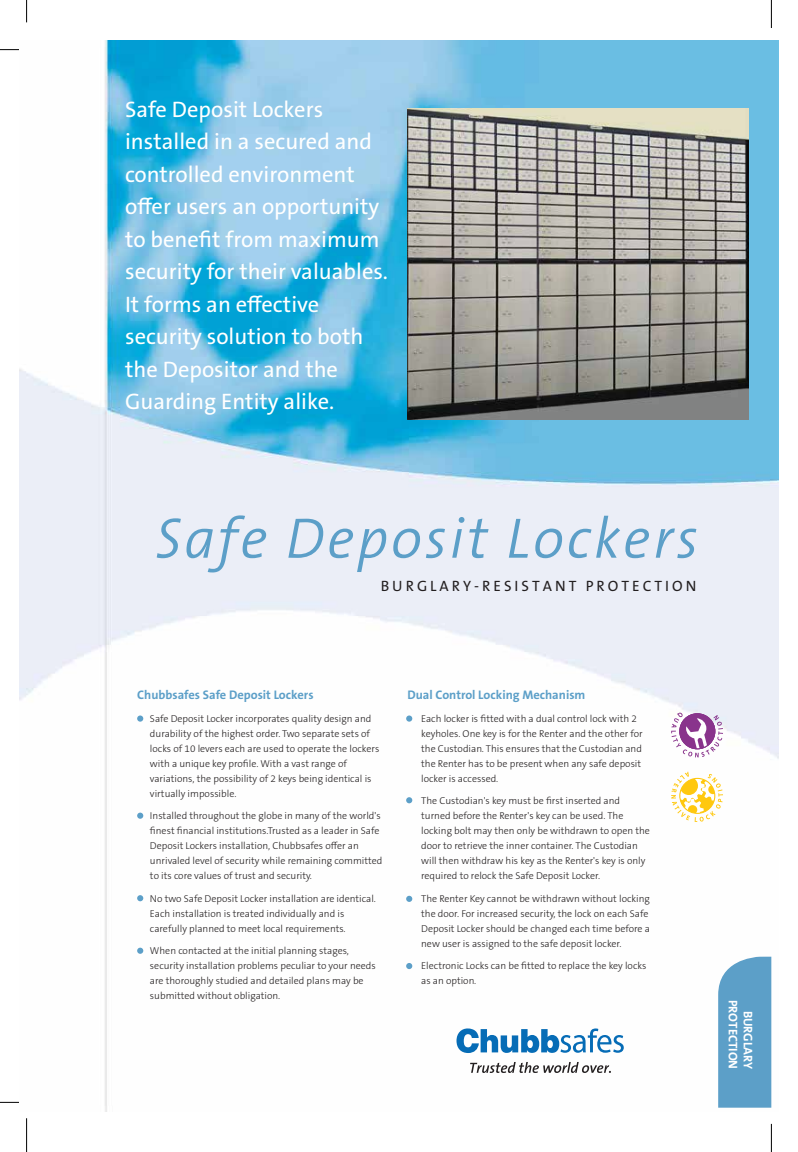
<style>
.page{position:relative;width:798px;height:1152px;background:#fff}
.page>*{position:absolute;margin:0;border:0;box-sizing:border-box;transform-origin:0 0}
.t1{font:57.5px "The Sans BCE W4 Se Lig IT";letter-spacing:.05em;color:#5c9fc8}
.t2{font:22.5px/32.5px "The Sans BCE W5 Pla";color:#fff}
.t3{font:15px "The Sans BCE W5 Pla";letter-spacing:.2em;color:#231f20}
.t4{font:12.5px "The Sans BCE W7 Bld";color:#5c9fc8}
.t5{font:12.5px/15px "The Sans BCE W7 Bld";color:#fff;text-align:right}
.t6{font:10px/15px "The Sans BCE W3 Lig";color:#231f20}
</style>
<div class="page">
<hr style="left:0;top:49px;width:32px;height:1px;background:#000">
<svg style="left:26px;top:0;width:1px;height:22px"></svg>
<svg style="left:770px;top:0;width:1px;height:28px"></svg>
<hr style="left:26px;top:1118px;width:1px;height:34px;background:#000">
<svg style="left:770px;top:1124px;width:1px;height:28px"></svg>
<hr style="left:0;top:1102px;width:32px;height:1px;background:#000">
<img style="left:20px;top:40px;width:757px;height:1071px">
<svg style="left:470px;top:1062px;width:140px;height:11px"></svg>
<svg style="left:456px;top:1028px;width:167px;height:25px"></svg>
<div style="left:718px;top:956px;width:53px;height:151px;background:#5c9fc8"></div>
<svg style="left:137px;top:715px;width:6px;height:6px"></svg>
<svg style="left:137px;top:812px;width:6px;height:6px"></svg>
<svg style="left:137px;top:895px;width:6px;height:6px"></svg>
<svg style="left:137px;top:947px;width:6px;height:6px"></svg>
<svg style="left:406px;top:715px;width:6px;height:6px"></svg>
<svg style="left:406px;top:797px;width:6px;height:6px"></svg>
<div style="left:406px;top:895px;width:6px;height:7px;background:#5c9fc8;border-radius:50%"></div>
<svg style="left:406px;top:963px;width:6px;height:6px"></svg>
<svg style="left:671px;top:712px;width:51px;height:45px"></svg>
<svg style="left:671px;top:771px;width:51px;height:51px"></svg>
<img style="left:407px;top:109px;width:341px;height:310px">
<p class="t2" style="left:125px;top:93px;width:264px">Safe Deposit Lockers installed in a secured and controlled environment offer users an opportunity to benefit from maximum security for their valuables.<br>It forms an effective security solution to both the Depositor and the<br>Guarding Entity alike.</p>
<h1 class="t1" style="left:155px;top:504px;width:544px">Safe Deposit Lockers</h1>
<h3 class="t3" style="left:380px;top:576px;width:317px">BURGLARY-RESISTANT PROTECTION</h3>
<p class="t4" style="left:137px;top:686px;width:178px">Chubbsafes Safe Deposit Lockers</p>
<p class="t6" style="left:150px;top:710px;width:231px">Safe Deposit Locker incorporates quality design and durability of the highest order. Two separate sets of locks of 10 levers each are used to operate the lockers with a unique key profile. With a vast range of variations, the possibility of 2 keys being identical is virtually impossible.</p>
<p class="t6" style="left:150px;top:808px;width:234px">Installed throughout the globe in many of the world's finest financial institutions.Trusted as a leader in Safe Deposit Lockers installation, Chubbsafes offer an unrivaled level of security while remaining committed to its core values of trust and security.</p>
<p class="t6" style="left:150px;top:890px;width:227px">No two Safe Deposit Locker installation are identical.<br>Each installation is treated individually and is carefully planned to meet local requirements.</p>
<p class="t6" style="left:150px;top:943px;width:227px">When contacted at the initial planning stages, security installation problems peculiar to your needs are thoroughly studied and detailed plans may be submitted without obligation.</p>
<p class="t4" style="left:407px;top:686px;width:179px">Dual Control Locking Mechanism</p>
<p class="t6" style="left:421px;top:710px;width:223px">Each locker is fitted with a dual control lock with 2 keyholes. One key is for the Renter and the other for the Custodian. This ensures that the Custodian and the Renter has to be present when any safe deposit locker is accessed.</p>
<p class="t6" style="left:421px;top:793px;width:230px">The Custodian's key must be first inserted and turned before the Renter's key can be used. The locking bolt may then only be withdrawn to open the door to retrieve the inner container. The Custodian will then withdraw his key as the Renter's key is only required to relock the Safe Deposit Locker.</p>
<p class="t6" style="left:421px;top:890px;width:230px">The Renter Key cannot be withdrawn without locking the door. For increased security, the lock on each Safe Deposit Locker should be changed each time before a new user is assigned to the safe deposit locker.</p>
<p class="t6" style="left:421px;top:958px;width:226px">Electronic Locks can be fitted to replace the key locks as an option.</p>
<p class="t5" style="left:755px;top:999px;width:71px;rotate:90deg">BURGLARY<br>PROTECTION</p>
</div>
